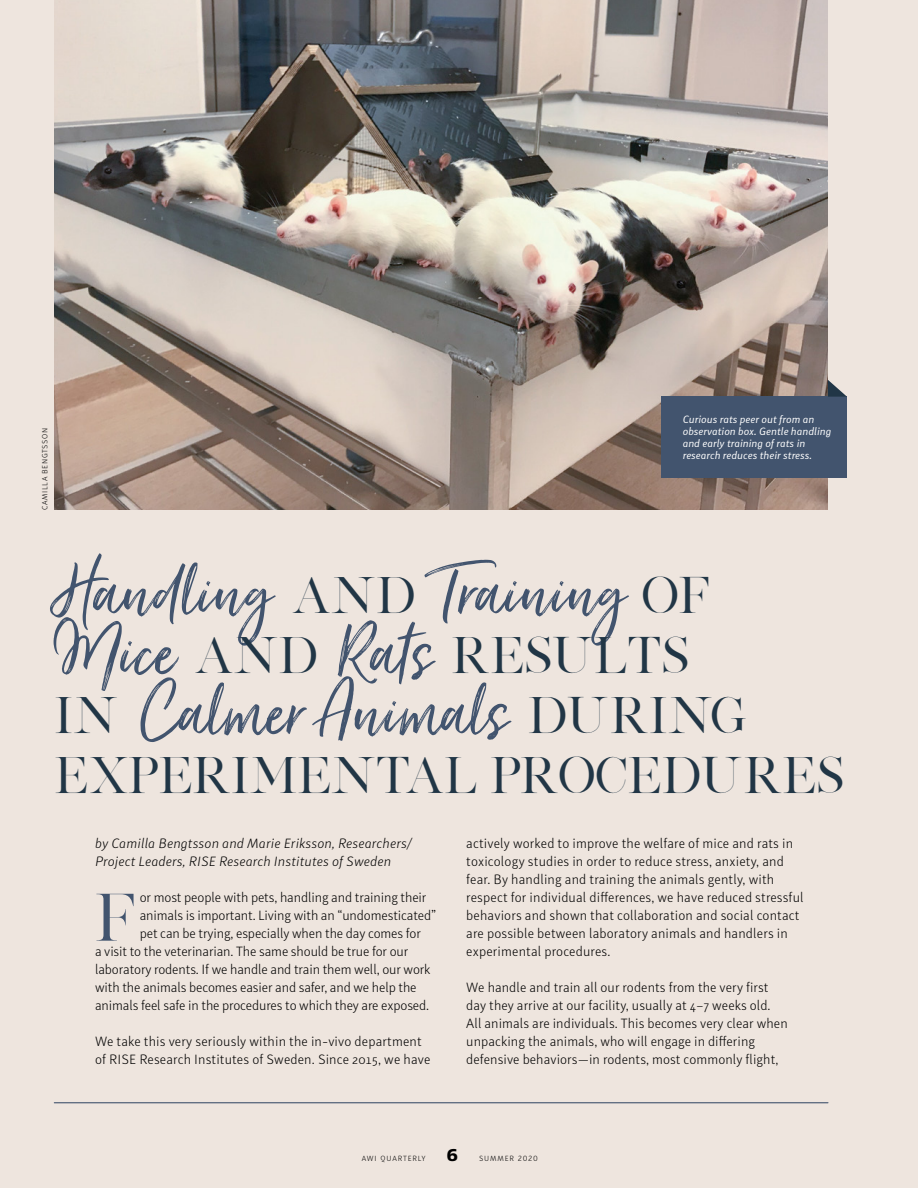
<style>
.page{position:relative;width:918px;height:1188px;background:#eee5de}
.page>*{position:absolute;margin:0;border:0;box-sizing:border-box;transform-origin:0 0}
.t1{font:90px "Just Lovely";color:#42546e}
.t2{font:58.5px "Silver South Serif";color:#42546e}
.t3{font:45px "Silver South Serif";letter-spacing:-.005em;color:#213646}
.t4{font:16.5px "Cabrito Ext Ex B";color:#000}
.t5{font:300 13.5px/18px "Submariner";letter-spacing:.005em;color:#000}
.t6{font:italic 300 13.5px/18px "Submariner";letter-spacing:.01em;color:#000}
.t7{font:italic 10.5px/12px "Submariner";color:#fff}
.t8{font:300 7.5px "Submariner";letter-spacing:.095em;color:#000}
.s1{font-family:"Silver South Serif";font-size:45px;color:#213646}
.s2{font-family:"Just Lovely";font-size:90px;color:#42546e}
</style>
<div class="page">
<hr style="left:54px;top:1102px;width:774px;height:1px;background:#42546e">
<img style="left:54px;top:0;width:774px;height:510px">
<div style="left:661px;top:397px;width:186px;height:81px;background:#42546e"></div>
<svg style="left:828px;top:380px;width:19px;height:17px"></svg>
<p class="t8" style="left:40px;top:510px;width:83px;rotate:-90deg">CAMILLA BENGTSSON</p>
<p class="t7" style="left:683px;top:413px;width:150px">Curious rats peer out from an observation box. Gentle handling and early training of rats in research reduces their stress.</p>
<p class="t1" style="left:54px;top:537px;width:656px">Handling <span class="s1">AND</span> Training <span class="s1">OF</span></p>
<p class="t3" style="left:54px;top:627px;width:636px"><span class="s2">Mice</span> AND <span class="s2">Rats</span> RESULTS</p>
<p class="t1" style="left:54px;top:657px;width:694px"><span class="s1">IN</span> Calmer Animals <span class="s1">DURING</span></p>
<p class="t3" style="left:54px;top:747px;width:791px">EXPERIMENTAL PROCEDURES</p>
<p class="t6" style="left:95px;top:834px;width:319px">by Camilla Bengtsson and Marie Eriksson, Researchers/<br>Project Leaders, RISE Research Institutes of Sweden</p>
<p class="t2" style="left:95px;top:881px;width:41px">F</p>
<p class="t5" style="left:140px;top:888px;width:288px">or most people with pets, handling and training their</p>
<p class="t5" style="left:140px;top:906px;width:298px">animals is important. Living with an “undomesticated”</p>
<p class="t5" style="left:140px;top:924px;width:283px">pet can be trying, especially when the day comes for</p>
<p class="t5" style="left:95px;top:942px;width:315px">a visit to the veterinarian. The same should be true for our</p>
<p class="t5" style="left:95px;top:960px;width:337px">laboratory rodents. If we handle and train them well, our work</p>
<p class="t5" style="left:95px;top:978px;width:323px">with the animals becomes easier and safer, and we help the</p>
<p class="t5" style="left:95px;top:996px;width:336px">animals feel safe in the procedures to which they are exposed.</p>
<p class="t5" style="left:95px;top:1032px;width:337px">We take this very seriously within the in-vivo department of RISE Research Institutes of Sweden. Since 2015, we have</p>
<p class="t5" style="left:466px;top:834px;width:339px">actively worked to improve the welfare of mice and rats in toxicology studies in order to reduce stress, anxiety, and fear. By handling and training the animals gently, with respect for individual differences, we have reduced stressful behaviors and shown that collaboration and social contact are possible between laboratory animals and handlers in experimental procedures.</p>
<p class="t5" style="left:466px;top:978px;width:323px">We handle and train all our rodents from the very first day they arrive at our facility, usually at 4–7 weeks old.<br>All animals are individuals. This becomes very clear when unpacking the animals, who will engage in differing defensive behaviors—in rodents, most commonly flight,</p>
<p class="t8" style="left:362px;top:1153px;width:65px">AWI QUARTERLY</p>
<p class="t4" style="left:447px;top:1144px;width:12px">6</p>
<p class="t8" style="left:479px;top:1153px;width:60px">SUMMER 2020</p>
</div>
